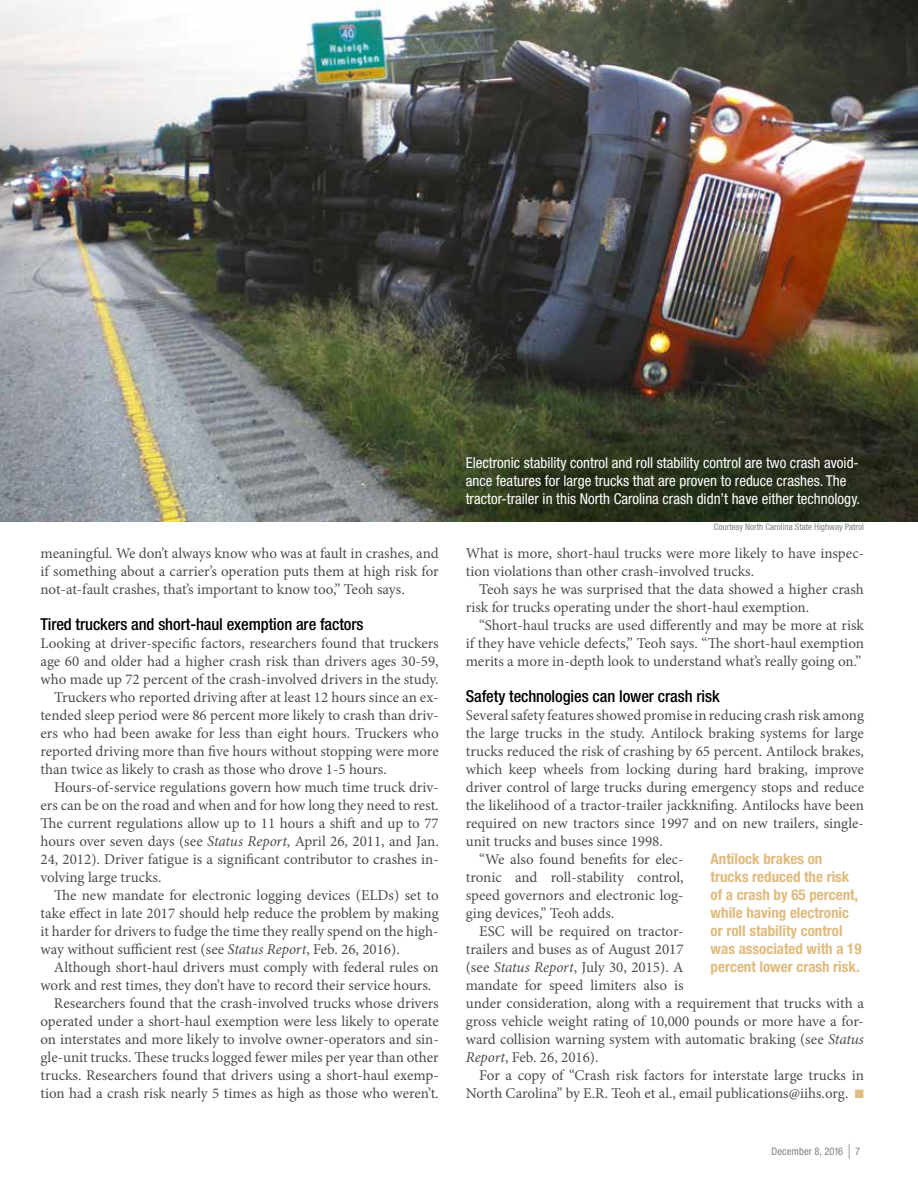
<style>
.page{position:relative;width:918px;height:1188px;background:#fff}
.page>*{position:absolute;margin:0;border:0;box-sizing:border-box;transform-origin:0 0}
.t1{font:500 condensed 16.5px "Helvetica Neue LT Pro";letter-spacing:-.005em;color:#000}
.t2{font:15px/18px "Minion Pro";color:#4c4c4e}
.t3{font:condensed 15px/18px "Helvetica Neue LT Pro";color:#fff}
.t4{font:700 condensed 15px/18px "Helvetica Neue LT Pro";color:#e0bb7e}
.t5{font:condensed 10.5px "Helvetica Neue LT Pro";letter-spacing:.005em;color:#808284}
.t6{font:condensed 9px "Helvetica Neue LT Pro";color:#808284}
.s1{font-style:italic}
.s2{color:#e0bb7e}
.s3{font-size:21px}
</style>
<div class="page">
<img style="left:0;top:0;width:918px;height:522px">
<p class="t2" style="left:40px;top:544px;width:400px;text-align:justify">meaningful. We don’t always know who was at fault in crashes, and if something about a carrier’s operation puts them at high risk for not-at-fault crashes, that’s important to know too,” Teoh says.</p>
<p class="t1" style="left:40px;top:614px;width:325px">Tired truckers and short-haul exemption are factors</p>
<p class="t2" style="left:40px;top:634px;width:400px">Looking at driver-specific factors, researchers found that truckers</p>
<p class="t2" style="left:40px;top:652px;width:400px">age 60 and older had a higher crash risk than drivers ages 30-59,</p>
<p class="t2" style="left:40px;top:670px;width:400px">who made up 72 percent of the crash-involved drivers in the study.</p>
<p class="t2" style="left:54px;top:688px;width:386px">Truckers who reported driving after at least 12 hours since an ex-</p>
<p class="t2" style="left:40px;top:706px;width:400px">tended sleep period were 86 percent more likely to crash than driv-</p>
<p class="t2" style="left:40px;top:724px;width:400px">ers who had been awake for less than eight hours. Truckers who</p>
<p class="t2" style="left:40px;top:742px;width:400px">reported driving more than five hours without stopping were more</p>
<p class="t2" style="left:40px;top:760px;width:348px">than twice as likely to crash as those who drove 1-5 hours.</p>
<p class="t2" style="left:54px;top:778px;width:386px">Hours-of-service regulations govern how much time truck driv-</p>
<p class="t2" style="left:40px;top:796px;width:400px">ers can be on the road and when and for how long they need to rest.</p>
<p class="t2" style="left:40px;top:814px;width:400px">The current regulations allow up to 11 hours a shift and up to 77</p>
<p class="t2" style="left:40px;top:832px;width:400px">hours over seven days (see <span class="s1">Status Report</span>, April 26, 2011, and Jan.</p>
<p class="t2" style="left:40px;top:850px;width:400px">24, 2012). Driver fatigue is a significant contributor to crashes in-</p>
<p class="t2" style="left:40px;top:868px;width:122px">volving large trucks.</p>
<p class="t2" style="left:54px;top:886px;width:386px">The new mandate for electronic logging devices (ELDs) set to</p>
<p class="t2" style="left:40px;top:904px;width:400px">take effect in late 2017 should help reduce the problem by making</p>
<p class="t2" style="left:40px;top:922px;width:400px">it harder for drivers to fudge the time they really spend on the high-</p>
<p class="t2" style="left:40px;top:940px;width:361px">way without sufficient rest (see <span class="s1">Status Report</span>, Feb. 26, 2016).</p>
<p class="t2" style="left:54px;top:958px;width:386px">Although short-haul drivers must comply with federal rules on</p>
<p class="t2" style="left:40px;top:976px;width:392px">work and rest times, they don’t have to record their service hours.</p>
<p class="t2" style="left:54px;top:994px;width:386px">Researchers found that the crash-involved trucks whose drivers</p>
<p class="t2" style="left:40px;top:1012px;width:400px">operated under a short-haul exemption were less likely to operate</p>
<p class="t2" style="left:40px;top:1030px;width:400px">on interstates and more likely to involve owner-operators and sin-</p>
<p class="t2" style="left:40px;top:1048px;width:400px">gle-unit trucks. These trucks logged fewer miles per year than other</p>
<p class="t2" style="left:40px;top:1066px;width:400px">trucks. Researchers found that drivers using a short-haul exemp-</p>
<p class="t2" style="left:40px;top:1084px;width:400px">tion had a crash risk nearly 5 times as high as those who weren’t.</p>
<p class="t3" style="left:466px;top:454px;width:396px">Electronic stability control and roll stability control are two crash avoid&shy;ance features for large trucks that are proven to reduce crashes. The tractor-trailer in this North Carolina crash didn’t have either technology.</p>
<p class="t6" style="left:714px;top:522px;width:152px">Courtesy North Carolina State Highway Patrol</p>
<p class="t2" style="left:466px;top:544px;width:400px">What is more, short-haul trucks were more likely to have inspec&shy;tion violations than other crash-involved trucks.</p>
<p class="t2" style="left:466px;top:580px;width:400px;text-indent:14px">Teoh says he was surprised that the data showed a higher crash risk for trucks operating under the short-haul exemption.</p>
<p class="t2" style="left:466px;top:616px;width:400px;text-align:justify;text-indent:14px">“Short-haul trucks are used differently and may be more at risk if they have vehicle defects,” Teoh says. “The short-haul exemption merits a more in-depth look to understand what’s really going on.”</p>
<p class="t1" style="left:466px;top:686px;width:255px">Safety technologies can lower crash risk</p>
<p class="t2" style="left:466px;top:706px;width:400px">Several safety features showed promise in reducing crash risk among</p>
<p class="t2" style="left:466px;top:724px;width:400px">the large trucks in the study. Antilock braking systems for large</p>
<p class="t2" style="left:466px;top:742px;width:400px">trucks reduced the risk of crashing by 65 percent. Antilock brakes,</p>
<p class="t2" style="left:466px;top:760px;width:400px">which keep wheels from locking during hard braking, improve</p>
<p class="t2" style="left:466px;top:778px;width:400px">driver control of large trucks during emergency stops and reduce</p>
<p class="t2" style="left:466px;top:796px;width:400px">the likelihood of a tractor-trailer jackknifing. Antilocks have been</p>
<p class="t2" style="left:466px;top:814px;width:400px">required on new tractors since 1997 and on new trailers, single-</p>
<p class="t2" style="left:466px;top:832px;width:199px">unit trucks and buses since 1998.</p>
<p class="t2" style="left:479px;top:850px;width:206px">“We also found benefits for elec-</p>
<p class="t2" style="left:466px;top:868px;width:219px">tronic and roll-stability control,</p>
<p class="t2" style="left:466px;top:886px;width:219px">speed governors and electronic log-</p>
<p class="t2" style="left:466px;top:904px;width:150px">ging devices,” Teoh adds.</p>
<p class="t2" style="left:479px;top:922px;width:206px">ESC will be required on tractor-</p>
<p class="t2" style="left:466px;top:940px;width:219px">trailers and buses as of August 2017</p>
<p class="t2" style="left:466px;top:958px;width:219px">(see <span class="s1">Status Report</span>, July 30, 2015). A</p>
<p class="t2" style="left:466px;top:976px;width:219px">mandate for speed limiters also is</p>
<p class="t2" style="left:466px;top:994px;width:400px">under consideration, along with a requirement that trucks with a</p>
<p class="t2" style="left:466px;top:1012px;width:400px">gross vehicle weight rating of 10,000 pounds or more have a for-</p>
<p class="t2" style="left:466px;top:1030px;width:400px">ward collision warning system with automatic braking (see <span class="s1">Status</span></p>
<p class="t2" style="left:466px;top:1048px;width:134px"><span class="s1">Report</span>, Feb. 26, 2016).</p>
<p class="t2" style="left:479px;top:1066px;width:386px">For a copy of “Crash risk factors for interstate large trucks in</p>
<p class="t2" style="left:466px;top:1084px;width:400px">North Carolina” by E.R. Teoh et al., email publications@iihs.org. <span class="s2">■</span></p>
<p class="t4" style="left:711px;top:849px;width:152px">Antilock brakes on trucks reduced the risk of a crash by 65 percent, while having electronic or roll stability control was associated with a 19 percent lower crash risk.</p>
<p class="t5" style="left:772px;top:1145px;width:90px">December 8, 2016 <span class="s3">|</span> 7</p>
</div>
